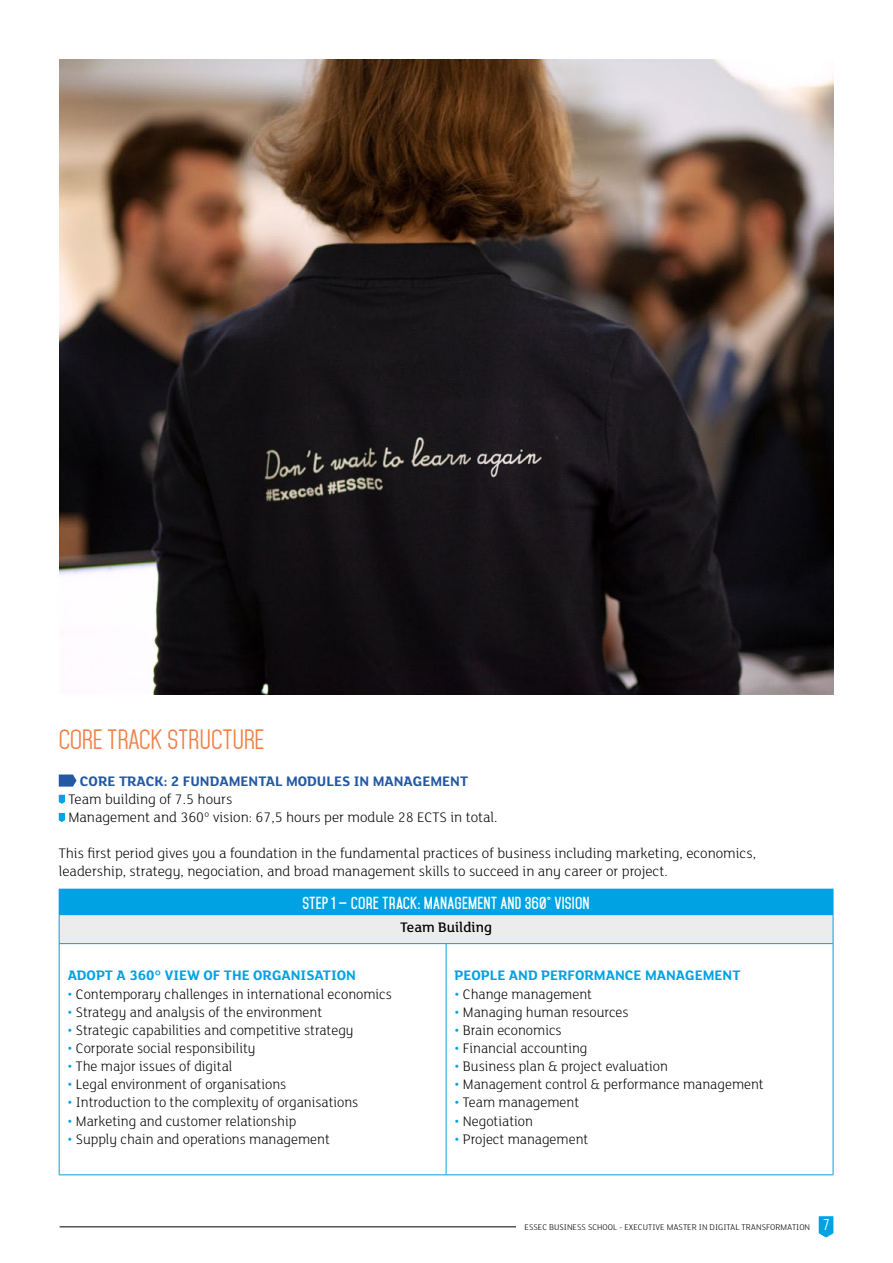
<style>
.page{position:relative;width:893px;height:1263px;background:#fff}
.page>*{position:absolute;margin:0;border:0;box-sizing:border-box;transform-origin:0 0}
.t1{font:24px "Mohave";color:#f07f45}
.t2{font:300 15px/18.1px "FS Lola";color:#000}
.t3{font:700 15px "FS Lola";color:#00a2e3}
.t4{font:700 15px "FS Lola";color:#2457a4}
.t5{font:700 15px "Mohave";letter-spacing:.01em;color:#fff}
.t6{font:500 15px "FS Lola";color:#000}
.t7{font:300 9px "FS Lola";color:#000}
.s1{font-weight:400;color:#00a2e3}
.s2{font-family:"Mohave";font-weight:400;font-size:13.5px;color:#fff}
</style>
<div class="page">
<svg style="left:819px;top:1216px;width:14px;height:21px"></svg>
<hr style="left:60px;top:1226px;width:637px;height:1px;background:#000">
<div style="left:517px;top:1218px;width:293px;height:17px;background:#fff"></div>
<svg style="left:59px;top:774px;width:17px;height:13px"></svg>
<svg style="left:59px;top:795px;width:6px;height:9px"></svg>
<svg style="left:59px;top:813px;width:6px;height:9px"></svg>
<div style="left:59px;top:889px;width:774px;height:26px;background:#00a2e3"></div>
<div style="left:59px;top:915px;width:774px;height:29px;background:#ececec"></div>
<svg style="left:59px;top:915px;width:1px;height:28px"></svg>
<svg style="left:833px;top:889px;width:1px;height:54px"></svg>
<hr style="left:59px;top:943px;width:387px;height:1px;background:#00a2e3">
<hr style="left:59px;top:944px;width:1px;height:230px;background:#00a2e3">
<hr style="left:446px;top:943px;width:387px;height:1px;background:#00a2e3">
<hr style="left:446px;top:944px;width:1px;height:230px;background:#00a2e3">
<hr style="left:833px;top:944px;width:1px;height:230px;background:#00a2e3">
<hr style="left:59px;top:1174px;width:387px;height:1px;background:#00a2e3">
<hr style="left:446px;top:1174px;width:387px;height:1px;background:#00a2e3">
<img style="left:60px;top:60px;width:773px;height:635px">
<h1 class="t1" style="left:59px;top:725px;width:207px">CORE TRACK STRUCTURE</h1>
<p class="t4" style="left:80px;top:770px;width:390px">CORE TRACK: 2 FUNDAMENTAL MODULES IN MANAGEMENT</p>
<p class="t2" style="left:68px;top:789px;width:431px">Team building of 7.5 hours<br>Management and 360º vision: 67,5 hours per module 28 ECTS in total.</p>
<p class="t2" style="left:59px;top:844px;width:699px">This first period gives you a foundation in the fundamental practices of business including marketing, economics, leadership, strategy, negociation, and broad management skills to succeed in any career or project.</p>
<p class="t5" style="left:302px;top:893px;width:289px">STEP 1 — CORE TRACK: MANAGEMENT AND 360° VISION</p>
<p class="t6" style="left:400px;top:917px;width:93px">Team Building</p>
<p class="t3" style="left:68px;top:964px;width:290px">ADOPT A 360° VIEW OF THE ORGANISATION</p>
<p class="t2" style="left:68px;top:984px;width:326px"><span class="s1">•</span> Contemporary challenges in international economics</p>
<p class="t2" style="left:68px;top:1002px;width:256px"><span class="s1">•</span> Strategy and analysis of the environment</p>
<p class="t2" style="left:68px;top:1020px;width:287px"><span class="s1">•</span> Strategic capabilities and competitive strategy</p>
<p class="t2" style="left:68px;top:1038px;width:189px"><span class="s1">•</span> Corporate social responsibility</p>
<p class="t2" style="left:68px;top:1057px;width:166px"><span class="s1">•</span> The major issues of digital</p>
<p class="t2" style="left:68px;top:1075px;width:220px"><span class="s1">•</span> Legal environment of organisations</p>
<p class="t2" style="left:68px;top:1093px;width:292px"><span class="s1">•</span> Introduction to the complexity of organisations</p>
<p class="t2" style="left:68px;top:1111px;width:230px"><span class="s1">•</span> Marketing and customer relationship</p>
<p class="t2" style="left:68px;top:1129px;width:264px"><span class="s1">•</span> Supply chain and operations management</p>
<p class="t3" style="left:455px;top:964px;width:287px">PEOPLE AND PERFORMANCE MANAGEMENT</p>
<p class="t2" style="left:455px;top:984px;width:139px"><span class="s1">•</span> Change management</p>
<p class="t2" style="left:455px;top:1002px;width:176px"><span class="s1">•</span> Managing human resources</p>
<p class="t2" style="left:455px;top:1020px;width:109px"><span class="s1">•</span> Brain economics</p>
<p class="t2" style="left:455px;top:1038px;width:134px"><span class="s1">•</span> Financial accounting</p>
<p class="t2" style="left:455px;top:1057px;width:215px"><span class="s1">•</span> Business plan &amp; project evaluation</p>
<p class="t2" style="left:455px;top:1075px;width:311px"><span class="s1">•</span> Management control &amp; performance management</p>
<p class="t2" style="left:455px;top:1093px;width:126px"><span class="s1">•</span> Team management</p>
<p class="t2" style="left:455px;top:1111px;width:80px"><span class="s1">•</span> Negotiation</p>
<p class="t2" style="left:455px;top:1129px;width:135px"><span class="s1">•</span> Project management</p>
<p class="t7" style="left:525px;top:1221px;width:306px">ESSEC BUSINESS SCHOOL - EXECUTIVE MASTER IN DIGITAL TRANSFORMATION <span class="s2">7</span></p>
</div>
